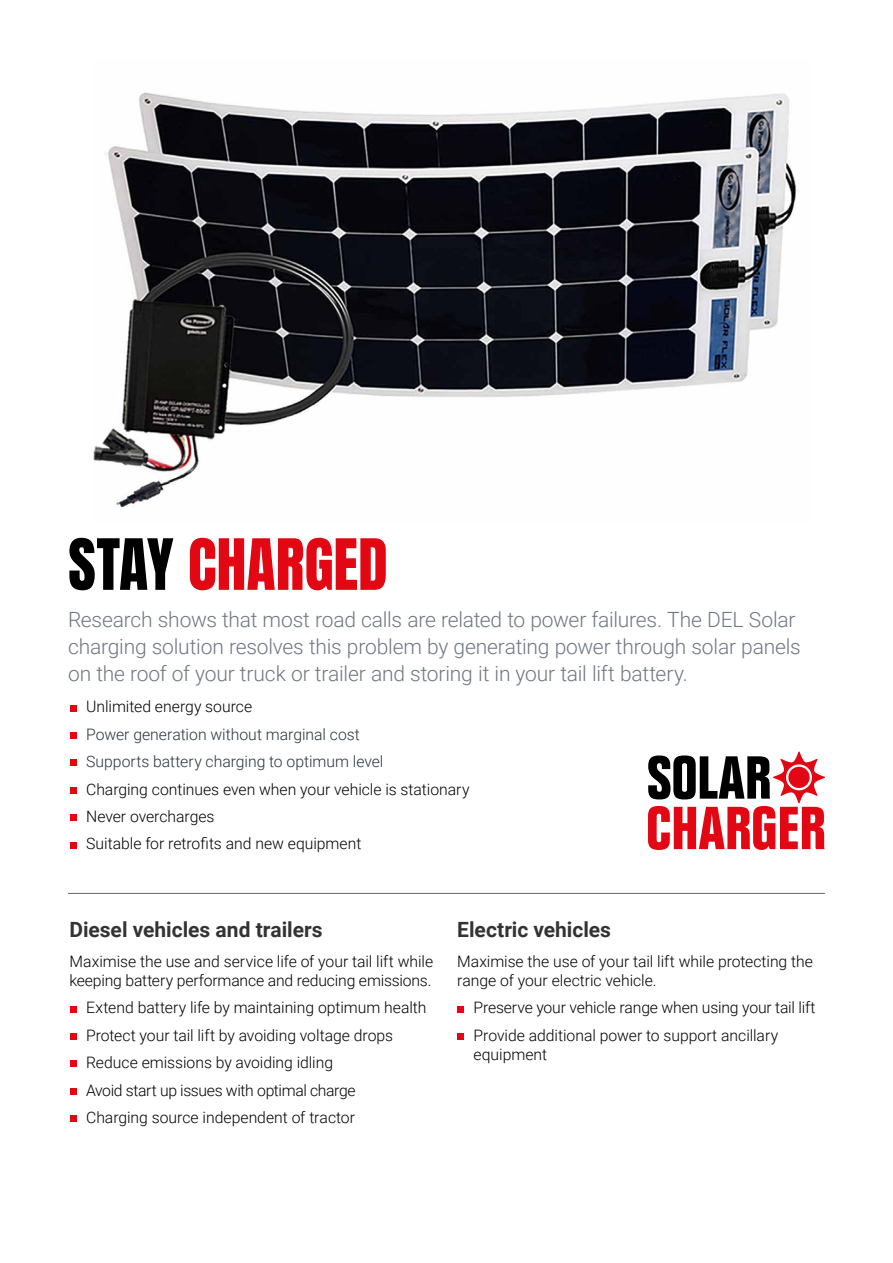
<style>
.page{position:relative;width:893px;height:1263px;background:#fff}
.page>*{position:absolute;margin:0;border:0;box-sizing:border-box;transform-origin:0 0}
.t1{font:60px "Anton";color:#e30613}
.t2{font:300 21px/27px "Roboto";letter-spacing:-.01em;color:#707683}
.t3{font:700 21px "Roboto";color:#333}
.t4{font:300 15.75px/27.5px "Roboto";letter-spacing:-.005em;color:#000}
.t5{font:300 15.75px/27.5px "Roboto";color:#29333f}
.s1{color:#000}
</style>
<div class="page">
<img style="left:93px;top:92px;width:706px;height:416px">
<div style="left:70px;top:705px;width:7px;height:6px;background:#e30613"></div>
<div style="left:70px;top:732px;width:7px;height:7px;background:#e30613"></div>
<div style="left:70px;top:759px;width:7px;height:7px;background:#e30613"></div>
<div style="left:70px;top:787px;width:7px;height:7px;background:#e30613"></div>
<div style="left:70px;top:814px;width:7px;height:7px;background:#e30613"></div>
<div style="left:70px;top:842px;width:7px;height:7px;background:#e30613"></div>
<hr style="left:68px;top:893px;width:757px;height:1px;background:#666">
<div style="left:70px;top:1005px;width:7px;height:7px;background:#e30613"></div>
<div style="left:70px;top:1033px;width:7px;height:7px;background:#e30613"></div>
<div style="left:70px;top:1060px;width:7px;height:7px;background:#e30613"></div>
<div style="left:70px;top:1088px;width:7px;height:7px;background:#e30613"></div>
<div style="left:70px;top:1115px;width:7px;height:7px;background:#e30613"></div>
<div style="left:457px;top:1005px;width:7px;height:7px;background:#e30613"></div>
<div style="left:457px;top:1033px;width:7px;height:7px;background:#e30613"></div>
<svg style="left:648px;top:751px;width:177px;height:99px"></svg>
<h1 class="t1" style="left:68px;top:534px;width:321px"><span class="s1">STAY</span> CHARGED</h1>
<p class="t2" style="left:68px;top:605px;width:734px">Research shows that most road calls are related to power failures. The DEL Solar charging solution resolves this problem by generating power through solar panels on the roof of your truck or trailer and storing it in your tail lift battery.</p>
<p class="t4" style="left:86px;top:692px;width:168px">Unlimited energy source</p>
<p class="t5" style="left:86px;top:720px;width:299px">Power generation without marginal cost<br>Supports battery charging to optimum level</p>
<p class="t4" style="left:86px;top:775px;width:385px">Charging continues even when your vehicle is stationary<br>Never overcharges<br>Suitable for retrofits and new equipment</p>
<h2 class="t3" style="left:70px;top:915px;width:255px">Diesel vehicles and trailers</h2>
<p class="t4" style="left:70px;top:951px;width:365px;line-height:18.9px">Maximise the use and service life of your tail lift while keeping battery performance and reducing emissions.</p>
<p class="t4" style="left:86px;top:993px;width:342px">Extend battery life by maintaining optimum health Protect your tail lift by avoiding voltage drops Reduce emissions by avoiding idling<br>Avoid start up issues with optimal charge<br>Charging source independent of tractor</p>
<h2 class="t3" style="left:457px;top:915px;width:155px">Electric vehicles</h2>
<p class="t4" style="left:457px;top:951px;width:357px;line-height:18.9px">Maximise the use of your tail lift while protecting the range of your electric vehicle.</p>
<p class="t4" style="left:474px;top:993px;width:344px">Preserve your vehicle range when using your tail lift<br>Provide additional power to support ancillary</p>
<p class="t4" style="left:474px;top:1040px;width:75px">equipment</p>
</div>
